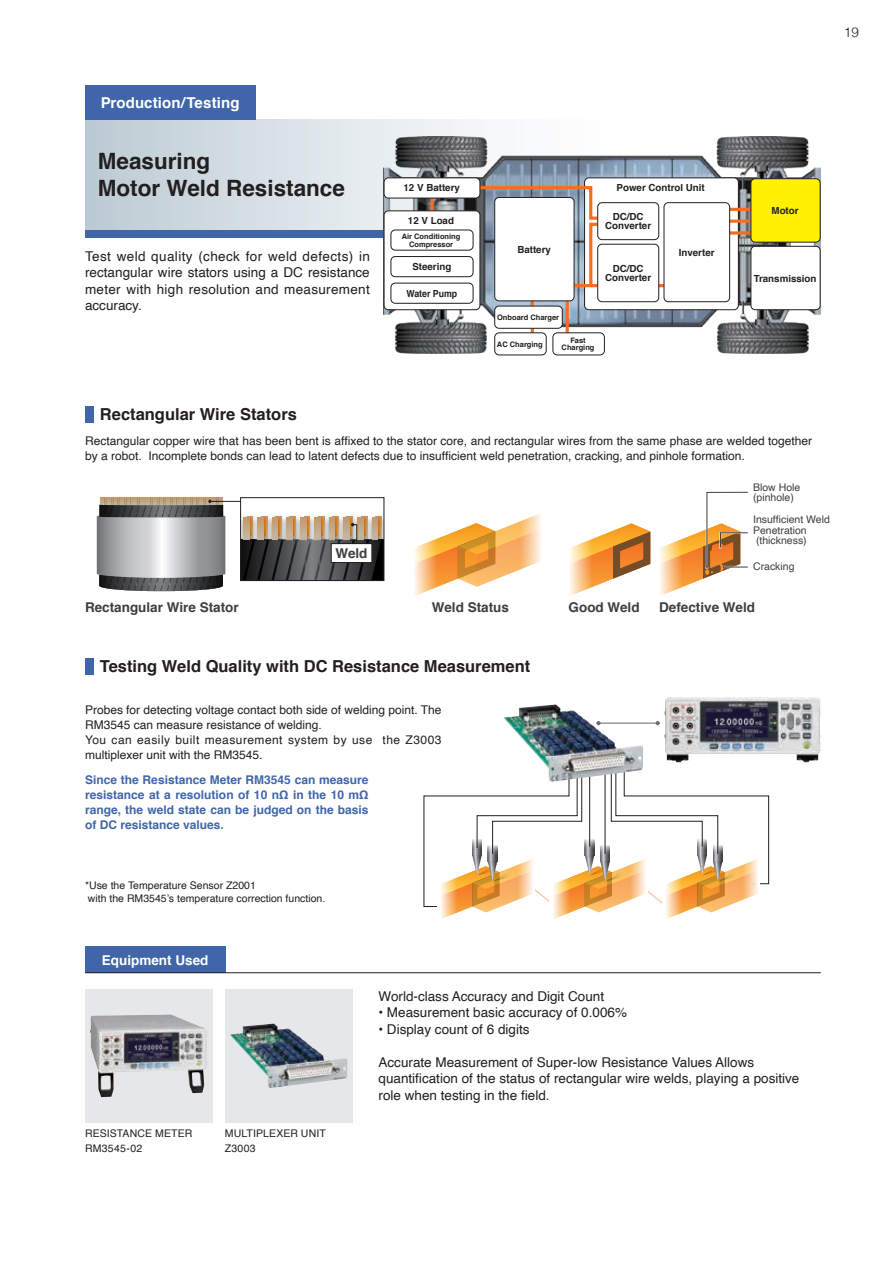
<style>
.page{position:relative;width:893px;height:1263px;background:#fff}
.page>*{position:absolute;margin:0;border:0;box-sizing:border-box;transform-origin:0 0}
.t1{font:700 22.5px/27px "Helvetica";color:#231f20}
.t2{font:700 16.5px "Helvetica";color:#231f20}
.t3{font:700 15px "Helvetica";letter-spacing:.005em;color:#fff}
.t4{font:13.5px/16.5px "Helvetica";color:#231f20}
.t5{font:700 13.5px "Helvetica";color:#3e3e3f}
.t6{font:700 13.5px "Helvetica";color:#fff}
.t7{font:300 13.5px "Helvetica";color:#231f20}
.t8{font:12px/15px "Helvetica";color:#231f20}
.t9{font:700 12px/15px "Helvetica";color:#4065a9;text-align:justify}
.t10{font:10.5px/15px "Helvetica";color:#231f20}
.t11{font:10.5px/10.5px "Helvetica";color:#3e3e3f}
.t12{font:700 9.75px/9px "Helvetica";color:#231f20;text-align:center}
.t13{font:700 9.75px "Helvetica";color:#231f20;scale:.9 1}
.t14{font:700 7.5px/7.5px "Helvetica";color:#231f20;text-align:center}
</style>
<div class="page">
<div style="left:85px;top:119px;width:736px;height:119px;background:linear-gradient(to right,#c6d3da,#fff)"></div>
<div style="left:85px;top:230px;width:358px;height:8px;background:#4065a9"></div>
<div style="left:85px;top:406px;width:9px;height:16px;background:#4065a9"></div>
<div style="left:85px;top:658px;width:9px;height:17px;background:#4065a9"></div>
<svg style="left:707px;top:491px;width:41px;height:1px"></svg>
<svg style="left:415px;top:492px;width:333px;height:104px"></svg>
<svg style="left:247px;top:516px;width:6px;height:26px"></svg>
<div style="left:243px;top:518px;width:6px;height:25px;background:#c39d72"></div>
<img style="left:251px;top:516px;width:14px;height:7px">
<div style="left:258px;top:518px;width:6px;height:25px;background:#c39d72"></div>
<img style="left:265px;top:516px;width:15px;height:7px">
<div style="left:272px;top:518px;width:6px;height:25px;background:#c39d72"></div>
<img style="left:280px;top:516px;width:14px;height:7px">
<div style="left:286px;top:518px;width:6px;height:25px;background:#c39d72"></div>
<img style="left:294px;top:516px;width:14px;height:7px">
<div style="left:301px;top:518px;width:5px;height:25px;background:#c39d72"></div>
<img style="left:308px;top:516px;width:14px;height:7px">
<div style="left:315px;top:518px;width:6px;height:25px;background:#c39d72"></div>
<img style="left:322px;top:516px;width:15px;height:7px">
<div style="left:329px;top:518px;width:6px;height:25px;background:#c39d72"></div>
<img style="left:337px;top:516px;width:14px;height:7px">
<div style="left:343px;top:518px;width:6px;height:25px;background:#c39d72"></div>
<img style="left:351px;top:516px;width:14px;height:7px">
<div style="left:358px;top:518px;width:6px;height:25px;background:#c39d72"></div>
<img style="left:365px;top:516px;width:17px;height:7px">
<div style="left:372px;top:518px;width:6px;height:25px;background:#c39d72"></div>
<div style="left:240px;top:497px;width:144px;height:84px;border:1px solid #231f20"></div>
<hr style="left:210px;top:501px;width:31px;height:1px;background:#231f20">
<svg style="left:97px;top:497px;width:128px;height:94px;background:#989696"></svg>
<svg style="left:241px;top:523px;width:143px;height:58px;background:#676059"></svg>
<div style="left:331px;top:544px;width:41px;height:18px;background:#fff"></div>
<div style="left:331px;top:543px;width:41px;height:20px;border:1px solid #231f20"></div>
<div style="left:85px;top:989px;width:127px;height:133px;background:#e6e7e9"></div>
<img style="left:90px;top:1014px;width:117px;height:83px">
<div style="left:225px;top:989px;width:127px;height:133px;background:#e6e7e9"></div>
<img style="left:230px;top:1023px;width:117px;height:65px">
<img style="left:665px;top:697px;width:156px;height:65px">
<hr style="left:598px;top:723px;width:60px;height:1px;background:#6c6d70">
<svg style="left:656px;top:721px;width:4px;height:4px"></svg>
<svg style="left:423px;top:754px;width:346px;height:165px"></svg>
<img style="left:504px;top:704px;width:139px;height:78px">
<div style="left:85px;top:85px;width:170px;height:34px;background:#4065a9"></div>
<div style="left:85px;top:946px;width:140px;height:27px;background:#4065a9"></div>
<hr style="left:85px;top:972px;width:736px;height:1px;background:#231f20">
<img style="left:383px;top:136px;width:438px;height:218px">
<div style="left:585px;top:178px;width:153px;height:132px;background:#fff;border-radius:4px"></div>
<div style="left:584px;top:177px;width:155px;height:133px;border:1px solid #231f20;border-radius:4px"></div>
<hr style="left:725px;top:208px;width:60px;height:3px;background:#f36e21">
<hr style="left:725px;top:220px;width:60px;height:3px;background:#f36e21">
<svg style="left:730px;top:231px;width:20px;height:4px"></svg>
<hr style="left:561px;top:284px;width:112px;height:3px;background:#f36e21">
<hr style="left:531px;top:250px;width:3px;height:104px;background:#f36e21">
<hr style="left:566px;top:244px;width:3px;height:109px;background:#f36e21">
<div style="left:495px;top:306px;width:67px;height:22px;background:#fff;border-radius:4px"></div>
<div style="left:494px;top:306px;width:69px;height:23px;border:1px solid #231f20;border-radius:4px"></div>
<div style="left:495px;top:197px;width:79px;height:104px;background:#fff;border-radius:4px"></div>
<div style="left:494px;top:197px;width:80px;height:104px;border:1px solid #231f20;border-radius:4px"></div>
<div style="left:751px;top:246px;width:69px;height:64px;background:#fff;border-radius:4px"></div>
<div style="left:750px;top:246px;width:71px;height:64px;border:1px solid #231f20;border-radius:4px"></div>
<div style="left:751px;top:179px;width:69px;height:63px;background:#fff101;border-radius:4px"></div>
<div style="left:750px;top:178px;width:71px;height:65px;border:1px solid #231f20;border-radius:4px"></div>
<div style="left:495px;top:333px;width:51px;height:22px;background:#fff;border-radius:5px"></div>
<div style="left:494px;top:332px;width:53px;height:23px;border:1px solid #231f20;border-radius:5px"></div>
<div style="left:553px;top:333px;width:51px;height:22px;background:#fff;border-radius:5px"></div>
<div style="left:552px;top:332px;width:53px;height:23px;border:1px solid #231f20;border-radius:5px"></div>
<svg style="left:464px;top:184px;width:138px;height:105px"></svg>
<svg style="left:430px;top:198px;width:4px;height:12px"></svg>
<div style="left:384px;top:211px;width:96px;height:99px;background:#fff;border-radius:4px"></div>
<div style="left:384px;top:210px;width:96px;height:100px;border:1px solid #231f20;border-radius:4px"></div>
<div style="left:390px;top:230px;width:83px;height:21px;border:1px solid #231f20;border-radius:4px"></div>
<div style="left:390px;top:256px;width:83px;height:21px;border:1px solid #231f20;border-radius:4px"></div>
<div style="left:390px;top:283px;width:83px;height:21px;border:1px solid #231f20;border-radius:4px"></div>
<div style="left:384px;top:178px;width:96px;height:20px;background:#fff;border-radius:4px"></div>
<div style="left:384px;top:177px;width:96px;height:21px;border:1px solid #231f20;border-radius:4px"></div>
<div style="left:598px;top:244px;width:61px;height:58px;background:#fff;border-radius:4px"></div>
<div style="left:597px;top:244px;width:62px;height:58px;border:1px solid #231f20;border-radius:4px"></div>
<div style="left:664px;top:203px;width:66px;height:99px;background:#fff;border-radius:4px"></div>
<div style="left:664px;top:202px;width:66px;height:100px;border:1px solid #231f20;border-radius:4px"></div>
<div style="left:598px;top:203px;width:61px;height:37px;background:#fff;border-radius:4px"></div>
<div style="left:597px;top:202px;width:62px;height:38px;border:1px solid #231f20;border-radius:4px"></div>
<p class="t7" style="left:844px;top:21px;width:17px">19</p>
<p class="t3" style="left:101px;top:90px;width:140px">Production/Testing</p>
<h1 class="t1" style="left:98px;top:147px;width:249px">Measuring<br>Motor Weld Resistance</h1>
<p class="t4" style="left:85px;top:248px;width:286px;text-align:justify">Test weld quality (check for weld defects) in rectangular wire stators using a DC resistance meter with high resolution and measurement accuracy.</p>
<p class="t12" style="left:404px;top:184px;width:58px">12 V Battery</p>
<p class="t12" style="left:408px;top:216px;width:48px">12 V Load</p>
<p class="t14" style="left:402px;top:233px;width:60px">Air Conditioning<br>Compressor</p>
<p class="t12" style="left:412px;top:262px;width:41px">Steering</p>
<p class="t13" style="left:406px;top:285px;width:58px">Water Pump</p>
<h2 class="t2" style="left:100px;top:401px;width:198px">Rectangular Wire Stators</h2>
<p class="t12" style="left:517px;top:245px;width:35px">Battery</p>
<p class="t12" style="left:617px;top:183px;width:90px">Power Control Unit</p>
<p class="t12" style="left:605px;top:212px;width:48px">DC/DC<br>Converter</p>
<p class="t12" style="left:605px;top:264px;width:48px">DC/DC<br>Converter</p>
<p class="t12" style="left:679px;top:248px;width:37px">Inverter</p>
<p class="t14" style="left:497px;top:314px;width:64px">Onboard Charger</p>
<p class="t14" style="left:497px;top:340px;width:47px">AC Charging</p>
<p class="t14" style="left:562px;top:337px;width:34px">Fast<br>Charging</p>
<p class="t12" style="left:772px;top:206px;width:29px">Motor</p>
<p class="t12" style="left:754px;top:274px;width:64px">Transmission</p>
<p class="t8" style="left:85px;top:434px;width:729px">Rectangular copper wire that has been bent is affixed to the stator core, and rectangular wires from the same phase are welded together by a robot. Incomplete bonds can lead to latent defects due to insufficient weld penetration, cracking, and pinhole formation.</p>
<p class="t5" style="left:336px;top:542px;width:34px">Weld</p>
<p class="t11" style="left:753px;top:482px;width:49px">Blow Hole (pinhole)</p>
<p class="t11" style="left:753px;top:515px;width:78px">Insufficient Weld<br>Penetration (thickness)</p>
<p class="t11" style="left:753px;top:562px;width:43px">Cracking</p>
<p class="t5" style="left:85px;top:596px;width:155px">Rectangular Wire Stator</p>
<p class="t5" style="left:659px;top:596px;width:97px">Defective Weld</p>
<p class="t5" style="left:432px;top:596px;width:79px">Weld Status</p>
<p class="t5" style="left:569px;top:596px;width:73px">Good Weld</p>
<h2 class="t2" style="left:100px;top:653px;width:432px">Testing Weld Quality with DC Resistance Measurement</h2>
<p class="t8" style="left:85px;top:703px;width:358px">Probes for detecting voltage contact both side of welding point. The RM3545 can measure resistance of welding.<br>You can easily built measurement system by use the Z3003 multiplexer unit with the RM3545.</p>
<p class="t9" style="left:85px;top:772px;width:285px">Since the Resistance Meter RM3545 can measure resistance at a resolution of 10 nΩ in the 10 mΩ range, the weld state can be judged on the basis of DC resistance values.</p>
<p class="t10" style="left:85px;top:878px;width:242px;line-height:13.5px">*Use the Temperature Sensor Z2001<br>with the RM3545’s temperature correction function.</p>
<p class="t6" style="left:102px;top:949px;width:108px">Equipment Used</p>
<p class="t10" style="left:85px;top:1126px;width:109px">RESISTANCE METER<br>RM3545-02</p>
<p class="t10" style="left:225px;top:1126px;width:103px">MULTIPLEXER UNIT<br>Z3003</p>
<p class="t4" style="left:378px;top:988px;width:227px">World-class Accuracy and Digit Count</p>
<p class="t4" style="left:378px;top:1004px;width:250px">• Measurement basic accuracy of 0.006%</p>
<p class="t4" style="left:378px;top:1021px;width:153px">• Display count of 6 digits</p>
<p class="t4" style="left:378px;top:1054px;width:422px">Accurate Measurement of Super-low Resistance Values Allows quantification of the status of rectangular wire welds, playing a positive role when testing in the field.</p>
</div>
